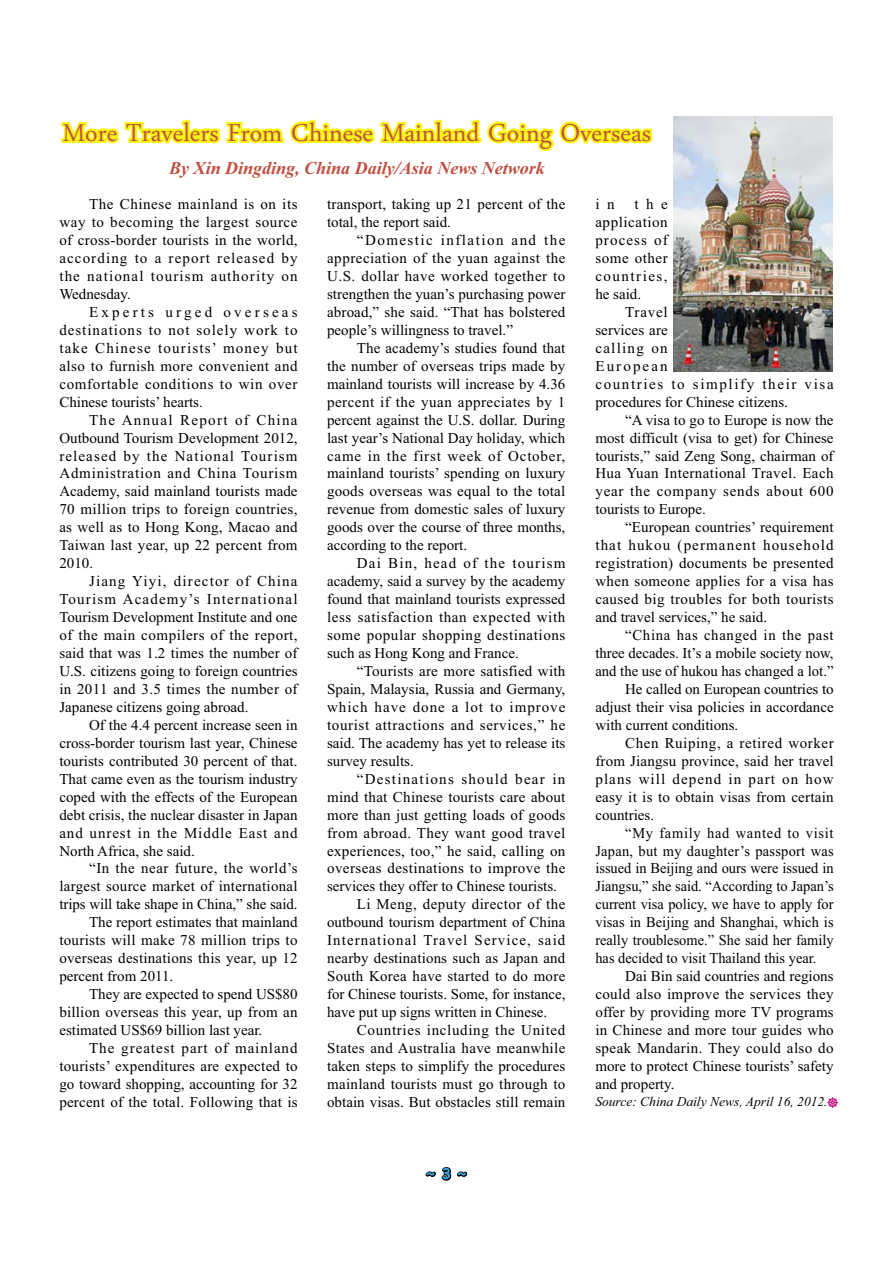
<style>
.page{position:relative;width:893px;height:1263px;background:#fff}
.page>*{position:absolute;margin:0;border:0;box-sizing:border-box;transform-origin:0 0}
.t1{font:36px "Daun Penh";color:#c04e40}
.t2{font:italic 700 18px "Times New Roman";color:#c04e40}
.t3{font:15px/18px "Times New Roman";letter-spacing:.015em;color:#000;text-align:justify}
.t4{font:15px "Times New Roman";letter-spacing:.015em;color:#000;scale:.96 1}
.t5{font:15px/18px "Times New Roman";letter-spacing:.05em;color:#000}
.t6{font:15px "Times New Roman";letter-spacing:.075em;color:#000}
.t7{font:15px "Times New Roman";letter-spacing:-.005em;color:#000}
.t8{font:15px "Times New Roman";letter-spacing:.04em;color:#000}
.t9{font:15px "Times New Roman";letter-spacing:.045em;color:#000}
.t10{font:15px "Times New Roman";letter-spacing:.035em;color:#000}
.t11{font:15px "Times New Roman";letter-spacing:.065em;color:#000}
.t12{font:15px "Times New Roman";letter-spacing:.085em;color:#000}
.t13{font:15px "Times New Roman";letter-spacing:.055em;color:#000;scale:.96 1}
.t14{font:700 15px "Comic Sans MS";color:#36a7e9}
.t15{font:italic 13.5px "Times New Roman";color:#000}
</style>
<div class="page">
<svg style="left:425px;top:1167px;width:43px;height:14px"></svg>
<svg style="left:61px;top:119px;width:592px;height:33px"></svg>
<img style="left:673px;top:117px;width:159px;height:255px">
<h1 class="t1" style="left:63px;top:107px;width:589px">More Travelers From Chinese Mainland Going Overseas</h1>
<p class="t2" style="left:169px;top:162px;width:377px">By Xin Dingding, China Daily/Asia News Network</p>
<p class="t3" style="left:59px;top:196px;width:240px;text-indent:30px">The Chinese mainland is on its way to becoming the largest source of cross-border tourists in the world, according to a report released by the national tourism authority on Wednesday.</p>
<p class="t3" style="left:59px;top:304px;width:240px;text-indent:30px">Experts urged overseas destinations to not solely work to take Chinese tourists’ money but also to furnish more convenient and comfortable conditions to win over Chinese tourists’ hearts.</p>
<p class="t3" style="left:59px;top:412px;width:240px;text-indent:30px">The Annual Report of China Outbound Tourism Development 2012, released by the National Tourism Administration and China Tourism Academy, said mainland tourists made 70 million trips to foreign countries, as well as to Hong Kong, Macao and Taiwan last year, up 22 percent from 2010.</p>
<p class="t3" style="left:59px;top:573px;width:240px;text-indent:30px">Jiang Yiyi, director of China Tourism Academy’s International Tourism Development Institute and one of the main compilers of the report, said that was 1.2 times the number of U.S. citizens going to foreign countries in 2011 and 3.5 times the number of Japanese citizens going abroad.</p>
<p class="t3" style="left:59px;top:717px;width:240px;text-indent:30px">Of the 4.4 percent increase seen in cross-border tourism last year, Chinese tourists contributed 30 percent of that.<br>That came even as the tourism industry coped with the effects of the European debt crisis, the nuclear disaster in Japan and unrest in the Middle East and North Africa, she said.</p>
<p class="t8" style="left:89px;top:863px;width:210px">“In the near future, the world’s</p>
<p class="t3" style="left:59px;top:879px;width:240px">largest source market of international</p>
<p class="t3" style="left:59px;top:897px;width:240px">trips will take shape in China,” she said.</p>
<p class="t3" style="left:89px;top:915px;width:210px">The report estimates that mainland</p>
<p class="t3" style="left:59px;top:933px;width:240px">tourists will make 78 million trips to</p>
<p class="t3" style="left:59px;top:951px;width:240px">overseas destinations this year, up 12</p>
<p class="t3" style="left:59px;top:968px;width:115px">percent from 2011.</p>
<p class="t7" style="left:89px;top:988px;width:210px">They are expected to spend US$80</p>
<p class="t3" style="left:59px;top:1004px;width:240px">billion overseas this year, up from an</p>
<p class="t3" style="left:59px;top:1022px;width:204px">estimated US$69 billion last year.</p>
<p class="t11" style="left:89px;top:1042px;width:210px">The greatest part of mainland</p>
<p class="t3" style="left:59px;top:1058px;width:240px">tourists’ expenditures are expected to</p>
<p class="t3" style="left:59px;top:1076px;width:240px">go toward shopping, accounting for 32</p>
<p class="t3" style="left:59px;top:1094px;width:240px">percent of the total. Following that is</p>
<p class="t3" style="left:327px;top:196px;width:240px">transport, taking up 21 percent of the total, the report said.</p>
<p class="t3" style="left:327px;top:232px;width:240px;text-indent:30px">“Domestic inflation and the appreciation of the yuan against the U.S. dollar have worked together to strengthen the yuan’s purchasing power abroad,” she said. “That has bolstered people’s willingness to travel.”</p>
<p class="t3" style="left:327px;top:340px;width:240px;text-indent:30px">The academy’s studies found that the number of overseas trips made by mainland tourists will increase by 4.36 percent if the yuan appreciates by 1 percent against the U.S. dollar. During last year’s National Day holiday, which came in the first week of October, mainland tourists’ spending on luxury goods overseas was equal to the total revenue from domestic sales of luxury goods over the course of three months, according to the report.</p>
<p class="t3" style="left:327px;top:555px;width:240px;text-indent:30px">Dai Bin, head of the tourism academy, said a survey by the academy found that mainland tourists expressed less satisfaction than expected with some popular shopping destinations such as Hong Kong and France.</p>
<p class="t3" style="left:327px;top:663px;width:240px;text-indent:30px">“Tourists are more satisfied with Spain, Malaysia, Russia and Germany, which have done a lot to improve tourist attractions and services,” he said. The academy has yet to release its survey results.</p>
<p class="t12" style="left:357px;top:773px;width:210px">“Destinations should bear in</p>
<p class="t3" style="left:327px;top:789px;width:240px">mind that Chinese tourists care about</p>
<p class="t3" style="left:327px;top:807px;width:240px">more than just getting loads of goods</p>
<p class="t3" style="left:327px;top:825px;width:240px">from abroad. They want good travel</p>
<p class="t3" style="left:327px;top:843px;width:240px">experiences, too,” he said, calling on</p>
<p class="t3" style="left:327px;top:861px;width:240px">overseas destinations to improve the</p>
<p class="t3" style="left:327px;top:879px;width:231px">services they offer to Chinese tourists.</p>
<p class="t10" style="left:357px;top:899px;width:210px">Li Meng, deputy director of the</p>
<p class="t3" style="left:327px;top:915px;width:240px">outbound tourism department of China</p>
<p class="t6" style="left:327px;top:935px;width:240px">International Travel Service, said</p>
<p class="t3" style="left:327px;top:951px;width:240px">nearby destinations such as Japan and</p>
<p class="t3" style="left:327px;top:968px;width:240px">South Korea have started to do more</p>
<p class="t3" style="left:327px;top:986px;width:240px">for Chinese tourists. Some, for instance,</p>
<p class="t3" style="left:327px;top:1004px;width:221px">have put up signs written in Chinese.</p>
<p class="t9" style="left:357px;top:1024px;width:210px">Countries including the United</p>
<p class="t3" style="left:327px;top:1040px;width:240px">States and Australia have meanwhile</p>
<p class="t3" style="left:327px;top:1058px;width:240px">taken steps to simplify the procedures</p>
<p class="t3" style="left:327px;top:1076px;width:240px">mainland tourists must go through to</p>
<p class="t3" style="left:327px;top:1094px;width:240px">obtain visas. But obstacles still remain</p>
<p class="t3" style="left:595px;top:196px;width:74px;text-indent:39px">the application process of some other countries, he said.</p>
<p class="t5" style="left:595px;top:304px;width:240px;text-indent:30px">Travel<br>services are<br>calling on<br>European<br>countries to simplify their visa procedures for Chinese citizens.</p>
<p class="t3" style="left:595px;top:412px;width:240px;text-indent:30px">“A visa to go to Europe is now the most difficult (visa to get) for Chinese tourists,” said Zeng Song, chairman of Hua Yuan International Travel. Each year the company sends about 600 tourists to Europe.</p>
<p class="t3" style="left:595px;top:520px;width:240px;text-indent:30px">“European countries’ requirement that hukou (permanent household registration) documents be presented when someone applies for a visa has caused big troubles for both tourists and travel services,” he said.</p>
<p class="t5" style="left:625px;top:627px;width:210px">“China has changed in the past</p>
<p class="t3" style="left:595px;top:645px;width:240px">three decades. It’s a mobile society now,</p>
<p class="t3" style="left:595px;top:663px;width:240px">and the use of hukou has changed a lot.”</p>
<p class="t7" style="left:625px;top:683px;width:210px">He called on European countries to</p>
<p class="t3" style="left:595px;top:699px;width:240px">adjust their visa policies in accordance</p>
<p class="t3" style="left:595px;top:717px;width:144px">with current conditions.</p>
<p class="t8" style="left:625px;top:737px;width:210px">Chen Ruiping, a retired worker</p>
<p class="t3" style="left:595px;top:753px;width:240px">from Jiangsu province, said her travel</p>
<p class="t6" style="left:595px;top:773px;width:240px">plans will depend in part on how</p>
<p class="t3" style="left:595px;top:789px;width:240px">easy it is to obtain visas from certain</p>
<p class="t3" style="left:595px;top:807px;width:60px">countries.</p>
<p class="t13" style="left:625px;top:827px;width:219px">“My family had wanted to visit</p>
<p class="t4" style="left:595px;top:845px;width:250px">Japan, but my daughter’s passport was</p>
<p class="t4" style="left:595px;top:863px;width:250px">issued in Beijing and ours were issued in</p>
<p class="t4" style="left:595px;top:881px;width:250px">Jiangsu,” she said. “According to Japan’s</p>
<p class="t4" style="left:595px;top:899px;width:250px">current visa policy, we have to apply for</p>
<p class="t4" style="left:595px;top:917px;width:250px">visas in Beijing and Shanghai, which is</p>
<p class="t4" style="left:595px;top:935px;width:250px">really troublesome.” She said her family</p>
<p class="t4" style="left:595px;top:953px;width:232px">has decided to visit Thailand this year.</p>
<p class="t3" style="left:625px;top:968px;width:210px">Dai Bin said countries and regions</p>
<p class="t3" style="left:595px;top:986px;width:240px">could also improve the services they</p>
<p class="t3" style="left:595px;top:1004px;width:240px">offer by providing more TV programs</p>
<p class="t3" style="left:595px;top:1022px;width:240px">in Chinese and more tour guides who</p>
<p class="t3" style="left:595px;top:1040px;width:240px">speak Mandarin. They could also do</p>
<p class="t3" style="left:595px;top:1058px;width:240px">more to protect Chinese tourists’ safety</p>
<p class="t3" style="left:595px;top:1076px;width:81px">and property.</p>
<p class="t15" style="left:595px;top:1097px;width:234px">Source: China Daily News, April 16, 2012.</p>
<p class="t3" style="left:595px;top:196px;width:21px">i n</p>
<p class="t14" style="left:426px;top:1165px;width:42px">~ 3 ~</p>
</div>
